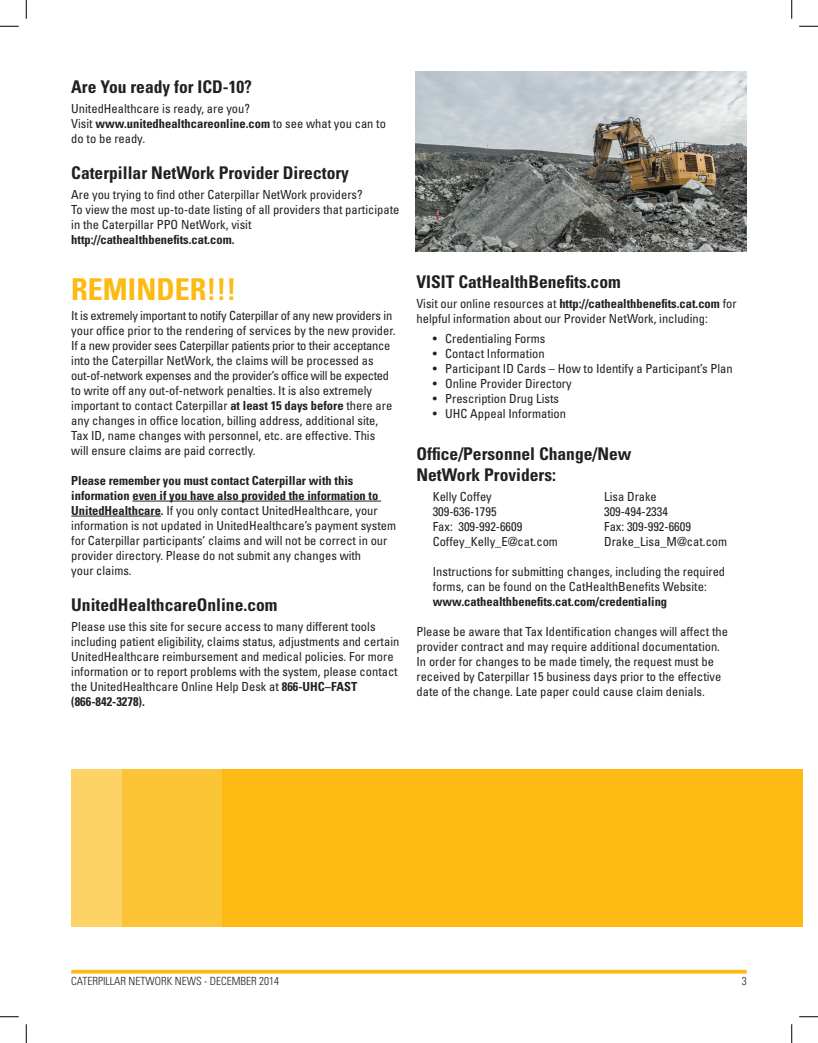
<style>
.page{position:relative;width:818px;height:1043px;background:#fff}
.page>*{position:absolute;margin:0;border:0;box-sizing:border-box;transform-origin:0 0}
.t1{font:700 condensed 30px "Univers";color:#fcba13}
.t2{font:700 condensed 17.5px "Univers";color:#231f20}
.t3{font:condensed 12.5px/15px "Univers";color:#231f20}
.t4{font:condensed 12.5px/15px "Univers";letter-spacing:-.02em;color:#231f20}
.t5{font:700 condensed 12.5px "Univers";color:#231f20}
.t6{font:300 condensed 11.25px "Univers";color:#231f20}
.s1{font-weight:400}
.s2{font-weight:700}
</style>
<div class="page">
<svg style="left:71px;top:969px;width:675px;height:4px;fill:#fcba13"></svg>
<img style="left:415px;top:71px;width:331px;height:180px">
<div style="left:223px;top:769px;width:579px;height:157px;background:#fcba13"></div>
<div style="left:122px;top:769px;width:101px;height:157px;background:#fcc437"></div>
<div style="left:71px;top:769px;width:51px;height:157px;background:#fdd266"></div>
<hr style="left:132px;top:501px;width:249px;height:1px;background:#231f20">
<hr style="left:71px;top:516px;width:90px;height:1px;background:#231f20">
<svg style="left:0;top:25px;width:19px;height:2px"></svg>
<svg style="left:799px;top:25px;width:19px;height:2px"></svg>
<svg style="left:0;top:1016px;width:19px;height:1px"></svg>
<svg style="left:799px;top:1016px;width:19px;height:1px"></svg>
<svg style="left:25px;top:0;width:2px;height:19px"></svg>
<svg style="left:25px;top:1024px;width:2px;height:18px"></svg>
<svg style="left:791px;top:0;width:1px;height:19px"></svg>
<svg style="left:791px;top:1024px;width:1px;height:18px"></svg>
<p class="t2" style="left:71px;top:76px;width:182px">Are You ready for ICD-10?</p>
<p class="t3" style="left:71px;top:101px;width:180px">UnitedHealthcare is ready, are you?</p>
<p class="t5" style="left:71px;top:116px;width:316px"><span class="s1">Visit</span> www.unitedhealthcareonline.com <span class="s1">to see what you can to</span></p>
<p class="t3" style="left:71px;top:131px;width:75px">do to be ready.</p>
<p class="t2" style="left:71px;top:162px;width:279px">Caterpillar NetWork Provider Directory</p>
<p class="t3" style="left:71px;top:187px;width:293px">Are you trying to find other Caterpillar NetWork providers?</p>
<p class="t3" style="left:71px;top:202px;width:329px">To view the most up-to-date listing of all providers that participate in the Caterpillar PPO NetWork, visit</p>
<p class="t5" style="left:71px;top:232px;width:165px">http://cathealthbenefits.cat.com.</p>
<p class="t1" style="left:71px;top:271px;width:167px">REMINDER!!!</p>
<p class="t4" style="left:71px;top:307px;width:326px">It is extremely important to notify Caterpillar of any new providers in your office prior to the rendering of services by the new provider.<br>If a new provider sees Caterpillar patients prior to their acceptance into the Caterpillar NetWork, the claims will be processed as</p>
<p class="t4" style="left:71px;top:367px;width:319px">out-of-network expenses and the provider’s office will be expected</p>
<p class="t3" style="left:71px;top:382px;width:302px">to write off any out-of-network penalties. It is also extremely</p>
<p class="t3" style="left:71px;top:397px;width:322px">important to contact Caterpillar <span class="s2">at least 15 days before</span> there are any changes in office location, billing address, additional site,</p>
<p class="t3" style="left:71px;top:427px;width:305px">Tax ID, name changes with personnel, etc. are effective. This</p>
<p class="t3" style="left:71px;top:442px;width:186px">will ensure claims are paid correctly.</p>
<p class="t5" style="left:71px;top:472px;width:283px">Please remember you must contact Caterpillar with this</p>
<p class="t3" style="left:71px;top:487px;width:326px"><span class="s2">information even if you have also provided the information to UnitedHealthcare.</span> If you only contact UnitedHealthcare, your information is not updated in UnitedHealthcare’s payment system for Caterpillar participants’ claims and will not be correct in our provider directory. Please do not submit any changes with</p>
<p class="t3" style="left:71px;top:562px;width:62px">your claims.</p>
<p class="t2" style="left:71px;top:594px;width:208px">UnitedHealthcareOnline.com</p>
<p class="t3" style="left:71px;top:618px;width:329px">Please use this site for secure access to many different tools including patient eligibility, claims status, adjustments and certain UnitedHealthcare reimbursement and medical policies. For more information or to report problems with the system, please contact the UnitedHealthcare Online Help Desk at <span class="s2">866-UHC–FAST</span></p>
<p class="t5" style="left:71px;top:693px;width:75px">(866-842-3278).</p>
<p class="t2" style="left:416px;top:271px;width:206px">VISIT CatHealthBenefits.com</p>
<p class="t3" style="left:416px;top:296px;width:321px">Visit our online resources at <span class="s2">http://cathealthbenefits.cat.com</span> for helpful information about our Provider NetWork, including:</p>
<p class="t3" style="left:432px;top:331px;width:114px">• Credentialing Forms</p>
<p class="t3" style="left:432px;top:346px;width:113px">• Contact Information</p>
<p class="t3" style="left:432px;top:361px;width:301px">• Participant ID Cards – How to Identify a Participant’s Plan</p>
<p class="t3" style="left:432px;top:376px;width:140px">• Online Provider Directory</p>
<p class="t3" style="left:432px;top:391px;width:128px">• Prescription Drug Lists</p>
<p class="t3" style="left:432px;top:406px;width:135px">• UHC Appeal Information</p>
<p class="t2" style="left:416px;top:443px;width:216px">Office/Personnel Change/New</p>
<p class="t2" style="left:416px;top:464px;width:141px">NetWork Providers:</p>
<p class="t3" style="left:432px;top:489px;width:61px">Kelly Coffey</p>
<p class="t3" style="left:604px;top:489px;width:54px">Lisa Drake</p>
<p class="t3" style="left:432px;top:504px;width:65px">309-636-1795</p>
<p class="t3" style="left:604px;top:504px;width:65px">309-494-2334</p>
<p class="t3" style="left:432px;top:519px;width:91px">Fax: 309-992-6609</p>
<p class="t3" style="left:604px;top:519px;width:88px">Fax: 309-992-6609</p>
<p class="t3" style="left:432px;top:534px;width:127px">Coffey_Kelly_E@cat.com</p>
<p class="t3" style="left:604px;top:534px;width:125px">Drake_Lisa_M@cat.com</p>
<p class="t3" style="left:432px;top:564px;width:294px">Instructions for submitting changes, including the required forms, can be found on the CatHealthBenefits Website: <span class="s2">www.cathealthbenefits.cat.com/credentialing</span></p>
<p class="t3" style="left:416px;top:624px;width:313px">Please be aware that Tax Identification changes will affect the provider contract and may require additional documentation.</p>
<p class="t3" style="left:416px;top:654px;width:306px">In order for changes to be made timely, the request must be received by Caterpillar 15 business days prior to the effective</p>
<p class="t3" style="left:416px;top:684px;width:290px">date of the change. Late paper could cause claim denials.</p>
<p class="t6" style="left:71px;top:974px;width:209px">CATERPILLAR NETWORK NEWS - DECEMBER 2014</p>
<p class="t6" style="left:741px;top:974px;width:6px">3</p>
</div>
